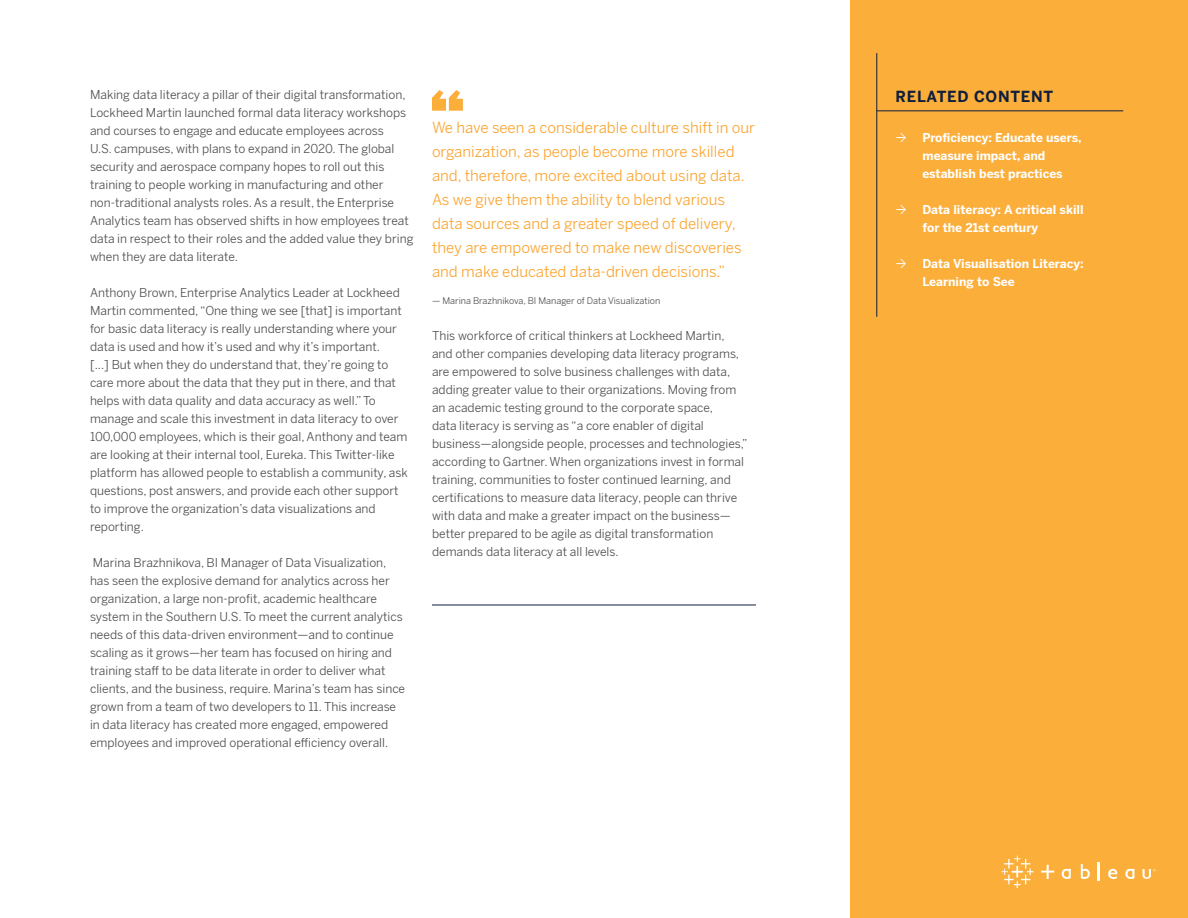
<style>
.page{position:relative;width:1188px;height:918px;background:#fff}
.page>*{position:absolute;margin:0;border:0;box-sizing:border-box;transform-origin:0 0}
.t1{font:15px/24px "Benton Sans";color:#fba531}
.t2{font:700 15px "Benton Sans";letter-spacing:.05em;color:#0f1e3c}
.t3{font:12px/18px "Benton Sans";color:#4d4d4f}
.t4{font:700 12px/18px "Benton Sans";color:#fff}
.t5{font:9px "Benton Sans";color:#4d4d4f}
</style>
<div class="page">
<svg style="left:432px;top:90px;width:31px;height:21px"></svg>
<hr style="left:432px;top:605px;width:324px;height:1px;background:#0f1e3c">
<div style="left:850px;top:0;width:338px;height:918px;background:#fbae3a"></div>
<hr style="left:877px;top:111px;width:246px;height:1px;background:#0f1e3c">
<hr style="left:877px;top:53px;width:1px;height:264px;background:#0f1e3c">
<svg style="left:1001px;top:856px;width:32px;height:32px"></svg>
<svg style="left:1081px;top:864px;width:9px;height:15px"></svg>
<svg style="left:1098px;top:862px;width:2px;height:19px"></svg>
<svg style="left:1108px;top:869px;width:10px;height:10px"></svg>
<svg style="left:1062px;top:869px;width:9px;height:10px"></svg>
<svg style="left:1125px;top:869px;width:9px;height:10px"></svg>
<svg style="left:1041px;top:865px;width:13px;height:14px"></svg>
<svg style="left:1143px;top:869px;width:13px;height:10px"></svg>
<p class="t3" style="left:90px;top:86px;width:325px">Making data literacy a pillar of their digital transformation, Lockheed Martin launched formal data literacy workshops and courses to engage and educate employees across<br>U.S. campuses, with plans to expand in 2020. The global security and aerospace company hopes to roll out this training to people working in manufacturing and other non-traditional analysts roles. As a result, the Enterprise Analytics team has observed shifts in how employees treat data in respect to their roles and the added value they bring when they are data literate.</p>
<p class="t3" style="left:90px;top:284px;width:319px">Anthony Brown, Enterprise Analytics Leader at Lockheed Martin commented, “One thing we see [that] is important for basic data literacy is really understanding where your data is used and how it’s used and why it’s important.<br>[...] But when they do understand that, they’re going to care more about the data that they put in there, and that helps with data quality and data accuracy as well.” To manage and scale this investment in data literacy to over 100,000 employees, which is their goal, Anthony and team are looking at their internal tool, Eureka. This Twitter-like platform has allowed people to establish a community, ask questions, post answers, and provide each other support to improve the organization’s data visualizations and reporting.</p>
<p class="t3" style="left:90px;top:554px;width:317px">Marina Brazhnikova, BI Manager of Data Visualization, has seen the explosive demand for analytics across her organization, a large non-profit, academic healthcare system in the Southern U.S. To meet the current analytics needs of this data-driven environment—and to continue scaling as it grows—her team has focused on hiring and training staff to be data literate in order to deliver what clients, and the business, require. Marina’s team has since grown from a team of two developers to 11. This increase in data literacy has created more engaged, empowered employees and improved operational efficiency overall.</p>
<p class="t1" style="left:432px;top:116px;width:325px">We have seen a considerable culture shift in our organization, as people become more skilled and, therefore, more excited about using data.<br>As we give them the ability to blend various data sources and a greater speed of delivery, they are empowered to make new discoveries and make educated data-driven decisions.”</p>
<p class="t5" style="left:432px;top:296px;width:230px">— Marina Brazhnikova, BI Manager of Data Visualization</p>
<p class="t3" style="left:432px;top:327px;width:317px">This workforce of critical thinkers at Lockheed Martin, and other companies developing data literacy programs, are empowered to solve business challenges with data, adding greater value to their organizations. Moving from an academic testing ground to the corporate space,<br>data literacy is serving as “a core enabler of digital business—alongside people, processes and technologies,” according to Gartner. When organizations invest in formal training, communities to foster continued learning, and certifications to measure data literacy, people can thrive with data and make a greater impact on the business— better prepared to be agile as digital transformation demands data literacy at all levels.</p>
<p class="t2" style="left:896px;top:87px;width:159px">RELATED CONTENT</p>
<p class="t4" style="left:922px;top:129px;width:160px">Proficiency: Educate users, measure impact, and establish best practices</p>
<p class="t4" style="left:923px;top:201px;width:163px">Data literacy: A critical skill for the 21st century</p>
<p class="t4" style="left:923px;top:255px;width:163px">Data Visualisation Literacy:<br>Learning to See</p>
</div>
